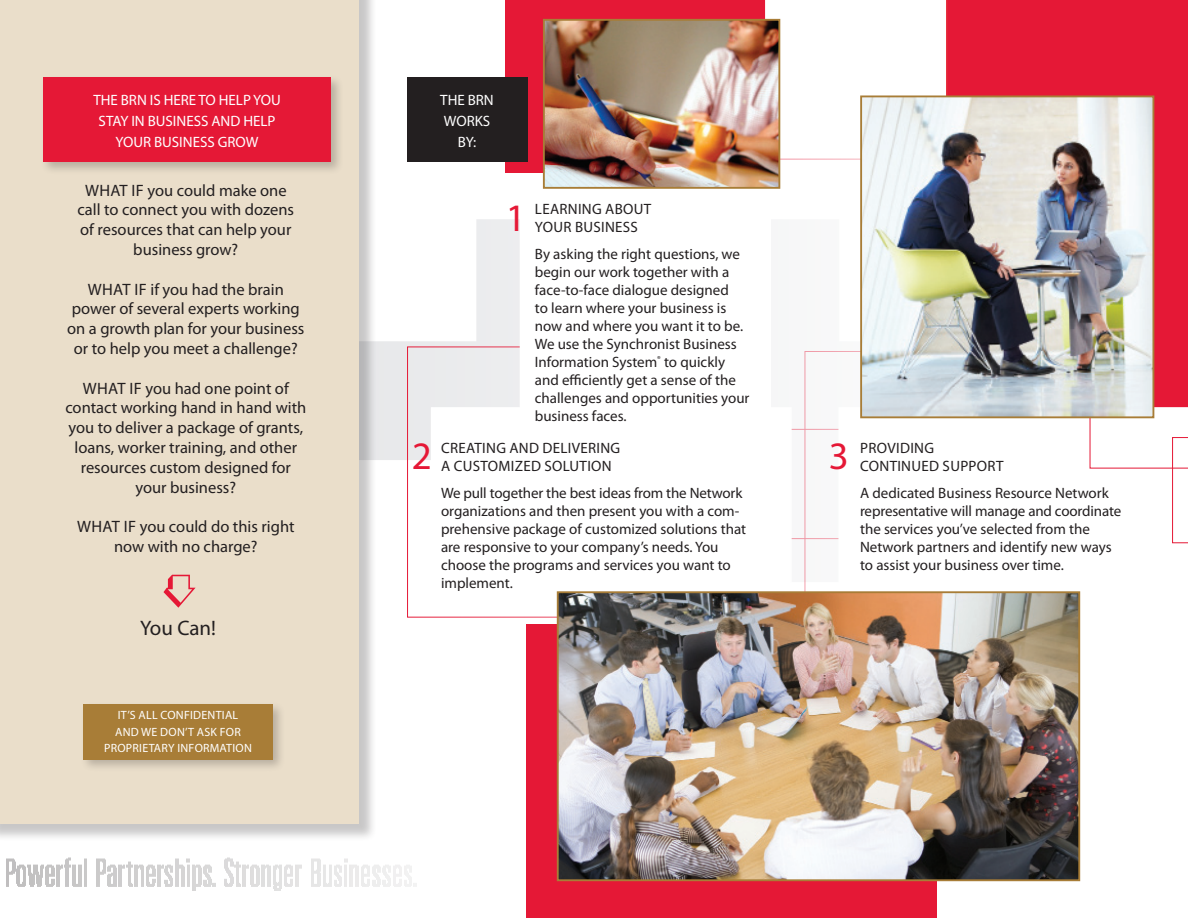
<style>
.page{position:relative;width:1188px;height:918px;background:#fff}
.page>*{position:absolute;margin:0;border:0;box-sizing:border-box;transform-origin:0 0}
.t1{font:39px "Myriad Pro";color:#e51836}
.t2{font:21px "Myriad Pro";letter-spacing:-.005em;color:#231f20}
.t3{font:16.5px/19.8px "Myriad Pro";color:#231f20;text-align:center}
.t4{font:15px/18px "Myriad Pro";color:#231f20}
.t5{font:15px/18px "Myriad Pro";letter-spacing:.02em;color:#231f20}
.t6{font:15px "Myriad Pro";color:#fff}
.t7{font:12px "Myriad Pro";letter-spacing:.02em;color:#fff}
</style>
<div class="page">
<div style="left:527px;top:624px;width:410px;height:294px;background:#e51836"></div>
<div style="left:505px;top:0;width:260px;height:105px;background:#e51836"></div>
<div style="left:946px;top:0;width:242px;height:289px;background:#e51836"></div>
<svg style="left:378px;top:105px;width:482px;height:589px"></svg>
<svg style="left:838px;top:407px;width:350px;height:216px"></svg>
<img style="left:6px;top:857px;width:411px;height:33px">
<div style="left:0;top:0;width:378px;height:842px;background:#231f20;opacity:.25"></div>
<div style="left:0;top:0;width:359px;height:824px;background:#eadeca"></div>
<svg style="left:1090px;top:289px;width:98px;height:254px"></svg>
<div style="left:431px;top:407px;width:361px;height:204px;background:#fff"></div>
<div style="left:520px;top:179px;width:251px;height:260px;background:#fff"></div>
<img style="left:546px;top:22px;width:231px;height:164px">
<div style="left:543px;top:19px;width:237px;height:170px;border:2px solid #a87d37"></div>
<img style="left:863px;top:98px;width:288px;height:317px">
<div style="left:860px;top:95px;width:294px;height:323px;border:2px solid #a87d37"></div>
<img style="left:560px;top:594px;width:517px;height:284px">
<div style="left:557px;top:591px;width:523px;height:290px;border:2px solid #a87d37"></div>
<div style="left:40px;top:74px;width:304px;height:101px;background:#231f20;opacity:.25"></div>
<div style="left:43px;top:78px;width:288px;height:84px;background:#e51836"></div>
<div style="left:407px;top:78px;width:120px;height:84px;background:#231f20"></div>
<svg style="left:163px;top:575px;width:33px;height:33px"></svg>
<div style="left:80px;top:701px;width:206px;height:72px;background:#231f20;opacity:.25"></div>
<div style="left:83px;top:704px;width:190px;height:56px;background:#a87d37"></div>
<p class="t6" style="left:93px;top:90px;width:189px">THE BRN IS HERE TO HELP YOU</p>
<p class="t6" style="left:99px;top:111px;width:178px">STAY IN BUSINESS AND HELP</p>
<p class="t6" style="left:116px;top:132px;width:145px">YOUR BUSINESS GROW</p>
<p class="t3" style="left:85px;top:180px;width:203px">WHAT IF you could make one</p>
<p class="t3" style="left:78px;top:200px;width:218px">call to connect you with dozens</p>
<p class="t3" style="left:80px;top:220px;width:213px">of resources that can help your business grow?</p>
<p class="t3" style="left:67px;top:279px;width:239px">WHAT IF if you had the brain power of several experts working on a growth plan for your business or to help you meet a challenge?</p>
<p class="t3" style="left:65px;top:378px;width:242px">WHAT IF you had one point of contact working hand in hand with you to deliver a package of grants, loans, worker training, and other resources custom designed for your business?</p>
<p class="t3" style="left:77px;top:517px;width:219px">WHAT IF you could do this right now with no charge?</p>
<p class="t2" style="left:140px;top:615px;width:77px">You Can!</p>
<p class="t7" style="left:118px;top:707px;width:122px">IT’S ALL CONFIDENTIAL</p>
<p class="t7" style="left:115px;top:724px;width:127px">AND WE DON’T ASK FOR</p>
<p class="t7" style="left:104px;top:741px;width:149px">PROPRIETARY INFORMATION</p>
<p class="t6" style="left:440px;top:90px;width:55px">THE BRN</p>
<p class="t6" style="left:444px;top:111px;width:48px">WORKS</p>
<p class="t6" style="left:458px;top:132px;width:20px">BY:</p>
<p class="t1" style="left:506px;top:194px;width:22px">1</p>
<p class="t5" style="left:535px;top:200px;width:118px">LEARNING ABOUT</p>
<p class="t5" style="left:535px;top:218px;width:105px">YOUR BUSINESS</p>
<p class="t4" style="left:535px;top:245px;width:216px">By asking the right questions, we begin our work together with a face-to-face dialogue designed<br>to learn where your business is now and where you want it to be.<br>We use the Synchronist Business<br>Information System<sup>®</sup> to quickly and efficiently get a sense of the challenges and opportunities your business faces.</p>
<p class="t1" style="left:412px;top:432px;width:22px">2</p>
<p class="t5" style="left:860px;top:439px;width:75px">PROVIDING</p>
<p class="t1" style="left:829px;top:432px;width:22px">3</p>
<p class="t5" style="left:441px;top:439px;width:181px">CREATING AND DELIVERING<br>A CUSTOMIZED SOLUTION</p>
<p class="t4" style="left:441px;top:484px;width:307px">We pull together the best ideas from the Network organizations and then present you with a com&shy;prehensive package of customized solutions that are responsive to your company’s needs. You choose the programs and services you want to implement.</p>
<p class="t5" style="left:860px;top:457px;width:145px">CONTINUED SUPPORT</p>
<p class="t4" style="left:860px;top:484px;width:263px">A dedicated Business Resource Network representative will manage and coordinate the services you’ve selected from the Network partners and identify new ways to assist your business over time.</p>
</div>
